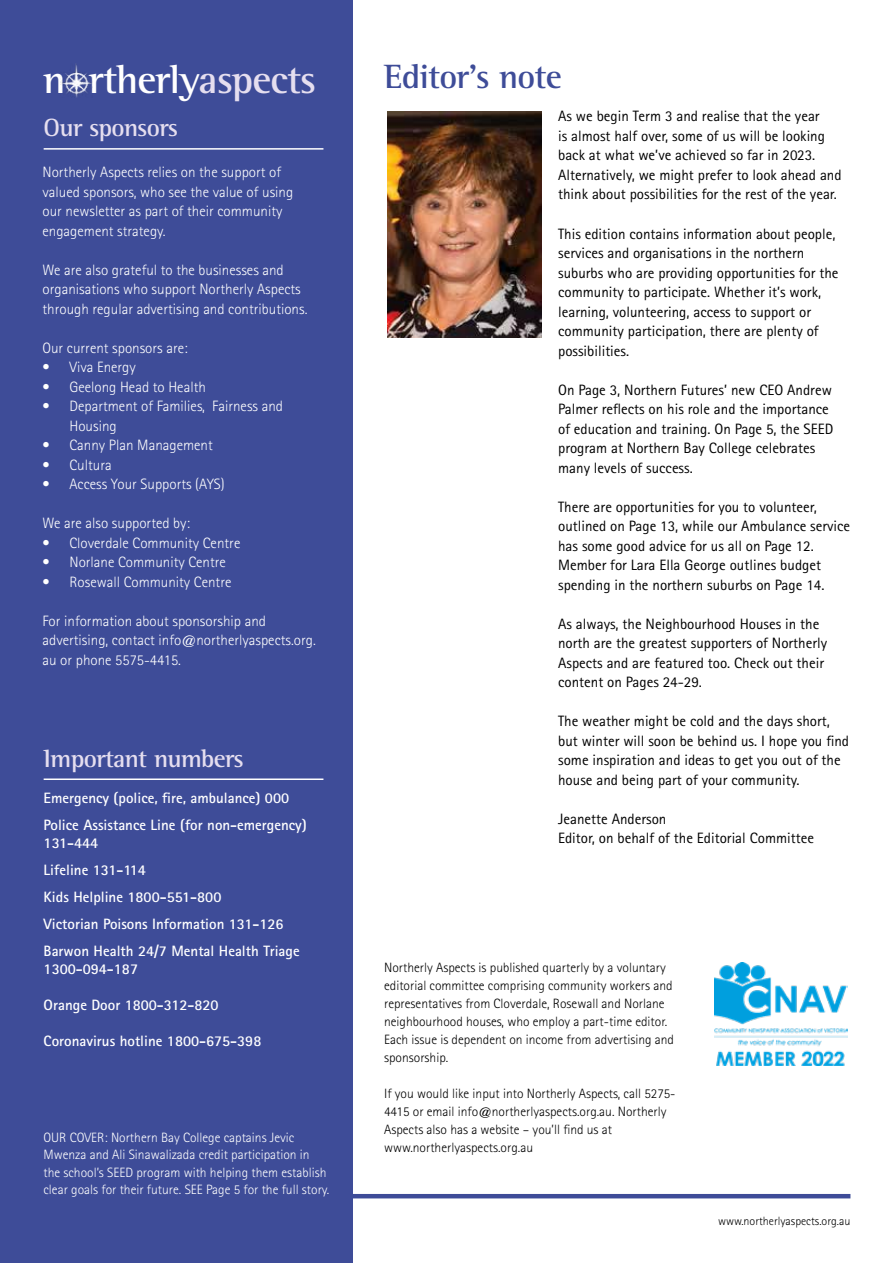
<style>
.page{position:relative;width:893px;height:1263px;background:#fff}
.page>*{position:absolute;margin:0;border:0;box-sizing:border-box;transform-origin:0 0}
.t1{font:700 40.5px "Rotis Semi Serif Std";letter-spacing:-.02em;color:#fff}
.t2{font:700 34.5px "Rotis Semi Serif Std";letter-spacing:-.025em;color:#3e4c98}
.t3{font:700 25.5px "Rotis Semi Serif Std";letter-spacing:-.025em;color:#e5deef}
.t4{font:15px/19.5px "Rotis Sans Serif Std";color:#000}
.t5{font:300 15px/19.5px "Rotis Sans Serif Std";color:#fff}
.t6{font:700 15px/27px "Rotis Sans Serif Std";color:#fff}
.t7{font:300 13.5px/18px "Rotis Sans Serif Std";color:#000}
.t8{font:300 13.5px/17.2px "Rotis Sans Serif Std";color:#fff}
.t9{font:300 12px "Rotis Sans Serif Std";color:#000}
.s1{color:#e5deef}
</style>
<div class="page">
<hr style="left:291px;top:1194px;width:559px;height:4px;background:#3e4c98">
<div style="left:0;top:0;width:352px;height:1263px;background:#3e4c98"></div>
<hr style="left:44px;top:148px;width:279px;height:2px;background:#fff">
<img style="left:61px;top:64px;width:32px;height:34px">
<hr style="left:44px;top:778px;width:279px;height:2px;background:#fff">
<img style="left:715px;top:963px;width:132px;height:102px">
<img style="left:387px;top:111px;width:154px;height:227px">
<h1 class="t1" style="left:43px;top:56px;width:274px">n rtherly<span class="s1">aspects</span></h1>
<h2 class="t2" style="left:384px;top:56px;width:179px">Editor’s note</h2>
<p class="t4" style="left:558px;top:107px;width:285px">As we begin Term 3 and realise that the year<br>is almost half over, some of us will be looking back at what we’ve achieved so far in 2023.<br>Alternatively, we might prefer to look ahead and think about possibilities for the rest of the year.</p>
<p class="t4" style="left:558px;top:224px;width:282px">This edition contains information about people, services and organisations in the northern suburbs who are providing opportunities for the community to participate. Whether it’s work, learning, volunteering, access to support or community participation, there are plenty of possibilities.</p>
<p class="t4" style="left:558px;top:380px;width:277px">On Page 3, Northern Futures’ new CEO Andrew Palmer reflects on his role and the importance of education and training. On Page 5, the SEED program at Northern Bay College celebrates many levels of success.</p>
<p class="t4" style="left:558px;top:497px;width:294px">There are opportunities for you to volunteer, outlined on Page 13, while our Ambulance service has some good advice for us all on Page 12.<br>Member for Lara Ella George outlines budget spending in the northern suburbs on Page 14.</p>
<p class="t4" style="left:558px;top:614px;width:271px">As always, the Neighbourhood Houses in the north are the greatest supporters of Northerly Aspects and are featured too. Check out their content on Pages 24-29.</p>
<p class="t4" style="left:558px;top:711px;width:292px">The weather might be cold and the days short, but winter will soon be behind us. I hope you find some inspiration and ideas to get you out of the house and being part of your community.</p>
<p class="t4" style="left:558px;top:809px;width:258px">Jeanette Anderson<br>Editor, on behalf of the Editorial Committee</p>
<h3 class="t3" style="left:44px;top:112px;width:136px">Our sponsors</h3>
<p class="t5" style="left:43px;top:162px;width:252px">Northerly Aspects relies on the support of valued sponsors, who see the value of using our newsletter as part of their community engagement strategy.</p>
<p class="t5" style="left:43px;top:260px;width:266px">We are also grateful to the businesses and organisations who support Northerly Aspects through regular advertising and contributions.</p>
<p class="t5" style="left:43px;top:338px;width:147px">Our current sponsors are:</p>
<p class="t5" style="left:43px;top:357px;width:95px">• Viva Energy</p>
<p class="t5" style="left:43px;top:377px;width:165px">• Geelong Head to Health</p>
<p class="t5" style="left:70px;top:396px;width:215px;text-indent:-27px">• Department of Families, Fairness and<br>Housing</p>
<p class="t5" style="left:43px;top:435px;width:172px">• Canny Plan Management</p>
<p class="t5" style="left:43px;top:455px;width:71px">• Cultura</p>
<p class="t5" style="left:43px;top:474px;width:184px">• Access Your Supports (AYS)</p>
<p class="t5" style="left:43px;top:513px;width:149px">We are also supported by:</p>
<p class="t5" style="left:43px;top:533px;width:199px">• Cloverdale Community Centre</p>
<p class="t5" style="left:43px;top:552px;width:185px">• Norlane Community Centre</p>
<p class="t5" style="left:43px;top:572px;width:190px">• Rosewall Community Centre</p>
<p class="t5" style="left:43px;top:611px;width:275px">For information about sponsorship and advertising, contact info@northerlyaspects.org. au or phone 5575-4415.</p>
<h3 class="t3" style="left:44px;top:743px;width:202px">Important numbers</h3>
<p class="t6" style="left:44px;top:784px;width:265px">Emergency (police, fire, ambulance) 000<br>Police Assistance Line (for non-emergency)</p>
<p class="t6" style="left:44px;top:829px;width:258px">131-444<br>Lifeline 131-114<br>Kids Helpline 1800-551-800<br>Victorian Poisons Information 131-126<br>Barwon Health 24/7 Mental Health Triage</p>
<p class="t6" style="left:44px;top:955px;width:96px">1300-094-187</p>
<p class="t6" style="left:44px;top:991px;width:176px">Orange Door 1800-312-820</p>
<p class="t6" style="left:44px;top:1027px;width:219px">Coronavirus hotline 1800-675-398</p>
<p class="t7" style="left:384px;top:959px;width:291px">Northerly Aspects is published quarterly by a voluntary editorial committee comprising community workers and representatives from Cloverdale, Rosewall and Norlane neighbourhood houses, who employ a part-time editor.<br>Each issue is dependent on income from advertising and sponsorship.</p>
<p class="t7" style="left:384px;top:1085px;width:293px">If you would like input into Northerly Aspects, call 5275- 4415 or email info@northerlyaspects.org.au. Northerly Aspects also has a website – you’ll find us at www.northerlyaspects.org.au</p>
<p class="t8" style="left:43px;top:1129px;width:287px">OUR COVER: Northern Bay College captains Jevic Mwenza and Ali Sinawalizada credit participation in the school’s SEED program with helping them establish clear goals for their future. SEE Page 5 for the full story.</p>
<p class="t9" style="left:718px;top:1213px;width:134px">www.northerlyaspects.org.au</p>
</div>
